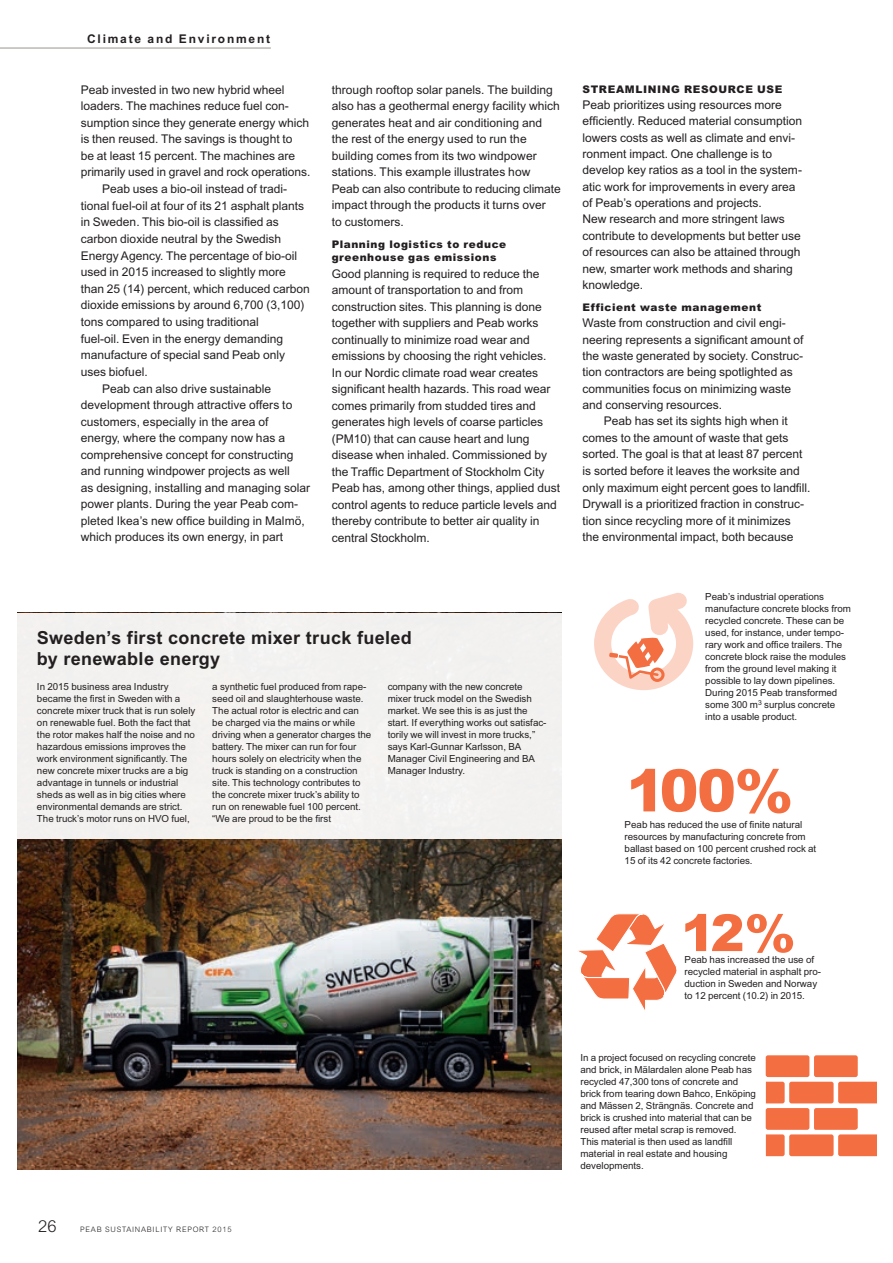
<style>
.page{position:relative;width:893px;height:1263px;background:#fff}
.page>*{position:absolute;margin:0;border:0;box-sizing:border-box;transform-origin:0 0}
.t1{font:900 58.5px "Arial MT Std";color:#f36f42}
.t2{font:900 51px "Arial MT Std";color:#f36f42}
.t3{font:700 18px/21.6px "Arial MT Std";letter-spacing:.02em;color:#231f20}
.t4{font:300 16.5px "Arial MT Std";color:#231f20}
.t5{font:12px/16.5px "Arial MT Std";color:#231f20}
.t6{font:700 12px "Arial MT Std";letter-spacing:.15em;color:#231f20}
.t7{font:900 10.5px/13.5px "Arial MT Std";letter-spacing:.055em;color:#231f20}
.t8{font:9.75px/12px "Arial MT Std";color:#231f20}
.t9{font:300 7.5px "Arial MT Std";letter-spacing:.1em;color:#231f20}
</style>
<div class="page">
<img style="left:17px;top:838px;width:544px;height:331px">
<div style="left:17px;top:613px;width:544px;height:225px;background:#f3f2f0"></div>
<svg style="left:594px;top:593px;width:99px;height:97px"></svg>
<svg style="left:578px;top:913px;width:99px;height:97px"></svg>
<svg style="left:766px;top:1055px;width:110px;height:101px"></svg>
<hr style="left:0;top:47px;width:271px;height:2px;background:#bdb7b3">
<p class="t6" style="left:87px;top:31px;width:185px">Climate and Environment</p>
<p class="t5" style="left:81px;top:81px;width:205px">Peab invested in two new hybrid wheel</p>
<p class="t5" style="left:81px;top:98px;width:210px">loaders. The machines reduce fuel con-</p>
<p class="t5" style="left:81px;top:114px;width:230px">sumption since they generate energy which</p>
<p class="t5" style="left:81px;top:131px;width:213px">is then reused. The savings is thought to</p>
<p class="t5" style="left:81px;top:147px;width:216px">be at least 15 percent. The machines are</p>
<p class="t5" style="left:81px;top:164px;width:231px">primarily used in gravel and rock operations.</p>
<p class="t5" style="left:102px;top:180px;width:187px">Peab uses a bio-oil instead of tradi-</p>
<p class="t5" style="left:81px;top:197px;width:225px">tional fuel-oil at four of its 21 asphalt plants</p>
<p class="t5" style="left:81px;top:214px;width:200px">in Sweden. This bio-oil is classified as</p>
<p class="t5" style="left:81px;top:230px;width:202px">carbon dioxide neutral by the Swedish</p>
<p class="t5" style="left:81px;top:247px;width:218px">Energy Agency. The percentage of bio-oil</p>
<p class="t5" style="left:81px;top:264px;width:207px">used in 2015 increased to slightly more</p>
<p class="t5" style="left:81px;top:280px;width:231px">than 25 (14) percent, which reduced carbon</p>
<p class="t5" style="left:81px;top:297px;width:225px">dioxide emissions by around 6,700 (3,100)</p>
<p class="t5" style="left:81px;top:314px;width:180px">tons compared to using traditional</p>
<p class="t5" style="left:81px;top:330px;width:204px">fuel-oil. Even in the energy demanding</p>
<p class="t5" style="left:81px;top:347px;width:206px">manufacture of special sand Peab only</p>
<p class="t5" style="left:81px;top:364px;width:68px">uses biofuel.</p>
<p class="t5" style="left:102px;top:380px;width:171px">Peab can also drive sustainable</p>
<p class="t5" style="left:81px;top:397px;width:213px">development through attractive offers to</p>
<p class="t5" style="left:81px;top:413px;width:189px">customers, especially in the area of</p>
<p class="t5" style="left:81px;top:430px;width:206px">energy, where the company now has a</p>
<p class="t5" style="left:81px;top:446px;width:214px">comprehensive concept for constructing</p>
<p class="t5" style="left:81px;top:463px;width:211px">and running windpower projects as well</p>
<p class="t5" style="left:81px;top:479px;width:231px">as designing, installing and managing solar</p>
<p class="t5" style="left:81px;top:496px;width:219px">power plants. During the year Peab com-</p>
<p class="t5" style="left:81px;top:512px;width:225px">pleted Ikea’s new office building in Malmö,</p>
<p class="t5" style="left:81px;top:529px;width:204px">which produces its own energy, in part</p>
<p class="t5" style="left:332px;top:81px;width:230px">through rooftop solar panels. The building also has a geothermal energy facility which generates heat and air conditioning and the rest of the energy used to run the building comes from its two windpower stations. This example illustrates how Peab can also contribute to reducing climate impact through the products it turns over<br>to customers.</p>
<p class="t7" style="left:332px;top:237px;width:176px">Planning logistics to reduce greenhouse gas emissions</p>
<p class="t5" style="left:332px;top:265px;width:230px">Good planning is required to reduce the amount of transportation to and from construction sites. This planning is done together with suppliers and Peab works continually to minimize road wear and emissions by choosing the right vehicles.<br>In our Nordic climate road wear creates significant health hazards. This road wear comes primarily from studded tires and generates high levels of coarse particles (PM10) that can cause heart and lung disease when inhaled. Commissioned by the Traffic Department of Stockholm City Peab has, among other things, applied dust control agents to reduce particle levels and thereby contribute to better air quality in central Stockholm.</p>
<h3 class="t3" style="left:37px;top:626px;width:377px">Sweden’s first concrete mixer truck fueled by renewable energy</h3>
<p class="t8" style="left:37px;top:681px;width:160px">In 2015 business area Industry became the first in Sweden with a concrete mixer truck that is run solely on renewable fuel. Both the fact that the rotor makes half the noise and no hazardous emissions improves the work environment significantly. The new concrete mixer trucks are a big advantage in tunnels or industrial sheds as well as in big cities where environmental demands are strict.<br>The truck’s motor runs on HVO fuel,</p>
<p class="t8" style="left:212px;top:681px;width:160px">a synthetic fuel produced from rape&shy;seed oil and slaughterhouse waste.<br>The actual rotor is electric and can be charged via the mains or while driving when a generator charges the battery. The mixer can run for four hours solely on electricity when the truck is standing on a construction site. This technology contributes to the concrete mixer truck’s ability to run on renewable fuel 100 percent. “We are proud to be the first</p>
<p class="t8" style="left:388px;top:681px;width:160px">company with the new concrete mixer truck model on the Swedish market. We see this is as just the start. If everything works out satisfac&shy;torily we will invest in more trucks,” says Karl-Gunnar Karlsson, BA<br>Manager Civil Engineering and BA<br>Manager Industry.</p>
<p class="t7" style="left:583px;top:82px;width:201px">STREAMLINING RESOURCE USE</p>
<p class="t5" style="left:583px;top:97px;width:221px">Peab prioritizes using resources more efficiently. Reduced material consumption lowers costs as well as climate and envi&shy;ronment impact. One challenge is to develop key ratios as a tool in the system&shy;atic work for improvements in every area of Peab’s operations and projects.<br>New research and more stringent laws contribute to developments but better use of resources can also be attained through new, smarter work methods and sharing knowledge.</p>
<p class="t7" style="left:583px;top:300px;width:180px">Efficient waste management</p>
<p class="t5" style="left:583px;top:315px;width:222px">Waste from construction and civil engi&shy;neering represents a significant amount of the waste generated by society. Construc&shy;tion contractors are being spotlighted as communities focus on minimizing waste and conserving resources.</p>
<p class="t5" style="left:583px;top:413px;width:229px;text-indent:21px">Peab has set its sights high when it comes to the amount of waste that gets sorted. The goal is that at least 87 percent is sorted before it leaves the worksite and only maximum eight percent goes to landfill.<br>Drywall is a prioritized fraction in construc&shy;tion since recycling more of it minimizes the environmental impact, both because</p>
<p class="t8" style="left:705px;top:590px;width:147px">Peab’s industrial operations manufacture concrete blocks from recycled concrete. These can be used, for instance, under tempo&shy;rary work and office trailers. The concrete block raise the modules from the ground level making it possible to lay down pipelines.<br>During 2015 Peab transformed some 300 m<sup>3</sup> surplus concrete into a usable product.</p>
<h1 class="t1" style="left:626px;top:754px;width:168px">100%</h1>
<p class="t8" style="left:625px;top:842px;width:193px">ballast based on 100 percent crushed rock at<br>15 of its 42 concrete factories.</p>
<p class="t8" style="left:625px;top:818px;width:182px">Peab has reduced the use of finite natural resources by manufacturing concrete from</p>
<h2 class="t2" style="left:681px;top:901px;width:116px">12%</h2>
<p class="t8" style="left:684px;top:953px;width:137px">Peab has increased the use of recycled material in asphalt pro&shy;duction in Sweden and Norway to 12 percent (10.2) in 2015.</p>
<h3 class="t4" style="left:38px;top:1217px;width:20px">26</h3>
<p class="t9" style="left:80px;top:1225px;width:153px">PEAB SUSTAINABILITY REPORT 2015</p>
<p class="t8" style="left:580px;top:1051px;width:177px">In a project focused on recycling concrete and brick, in Mälardalen alone Peab has recycled 47,300 tons of concrete and brick from tearing down Bahco, Enköping and Mässen 2, Strängnäs. Concrete and brick is crushed into material that can be reused after metal scrap is removed.<br>This material is then used as landfill material in real estate and housing developments.</p>
</div>
